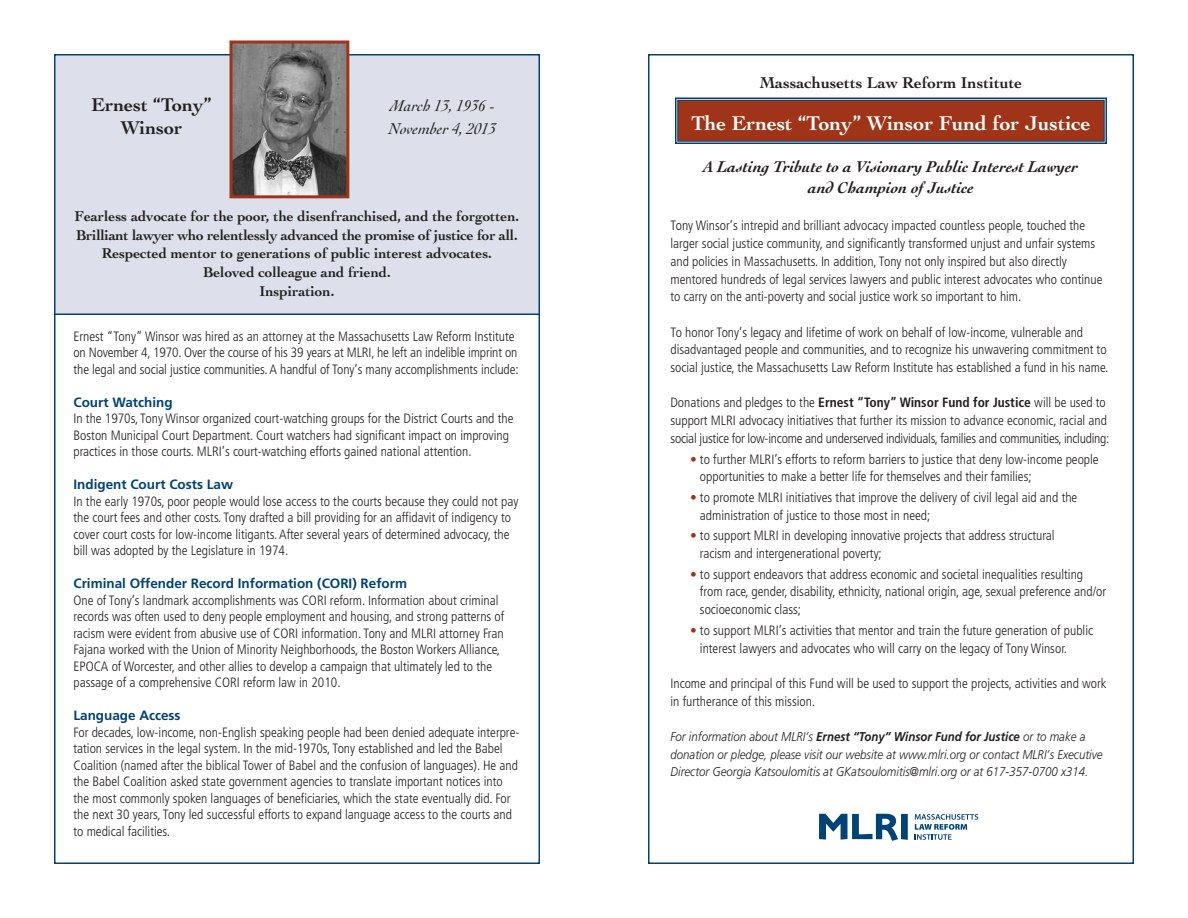
<style>
.page{position:relative;width:1188px;height:918px;background:#fff}
.page>*{position:absolute;margin:0;border:0;box-sizing:border-box;transform-origin:0 0}
.t1{font:700 21px "Cochin";color:#fff}
.t2{font:700 19.5px/23.2px "Cochin";color:#231f20;text-align:center}
.t3{font:italic 700 16.5px/21px "Cochin";color:#231f20;text-align:center}
.t4{font:700 16.5px "Cochin";color:#231f20}
.t5{font:italic 16.5px/23.2px "Cochin";color:#231f20}
.t6{font:700 15px/18.8px "Cochin";color:#231f20;text-align:center}
.t7{font:300 condensed 13.5px/16.5px "Frutiger";color:#231f20}
.t8{font:700 13.5px "Frutiger";color:#014375}
.t9{font:italic 300 12.75px/17.7px "Frutiger";color:#231f20;scale:.9 1}
.s1{font-weight:700}
.s2{color:#9f3419}
</style>
<div class="page">
<div style="left:54px;top:54px;width:486px;height:260px;background:#dde0ea"></div>
<div style="left:678px;top:100px;width:426px;height:41px;background:#9f3419"></div>
<div style="left:675px;top:98px;width:432px;height:46px;border:2px solid #014375"></div>
<div style="left:677px;top:100px;width:427px;height:42px;border:1px solid #014375"></div>
<img style="left:234px;top:44px;width:111px;height:150px">
<div style="left:230px;top:40px;width:119px;height:158px;border:3px solid #9f3419"></div>
<hr style="left:54px;top:314px;width:486px;height:1px;background:#014375">
<svg style="left:819px;top:814px;width:89px;height:27px"></svg>
<svg style="left:915px;top:814px;width:63px;height:26px"></svg>
<h2 class="t2" style="left:91px;top:94px;width:122px">Ernest “Tony”<br>Winsor</h2>
<p class="t5" style="left:389px;top:95px;width:109px">March 13, 1936 -<br>November 4, 2013</p>
<p class="t6" style="left:75px;top:208px;width:446px">Fearless advocate for the poor, the disenfranchised, and the forgotten.<br>Brilliant lawyer who relentlessly advanced the promise of justice for all.<br>Respected mentor to generations of public interest advocates.<br>Beloved colleague and friend.<br>Inspiration.</p>
<p class="t7" style="left:73px;top:329px;width:447px">Ernest “Tony” Winsor was hired as an attorney at the Massachusetts Law Reform Institute on November 4, 1970. Over the course of his 39 years at MLRI, he left an indelible imprint on the legal and social justice communities.A handful of Tony’s many accomplishments include:</p>
<p class="t8" style="left:74px;top:397px;width:101px">Court Watching</p>
<p class="t7" style="left:73px;top:412px;width:441px">In the 1970s, Tony Winsor organized court-watching groups for the District Courts and the<br>Boston Municipal Court Department. Court watchers had significant impact on improving practices in those courts. MLRI’s court-watching efforts gained national attention.</p>
<p class="t8" style="left:74px;top:479px;width:161px">Indigent Court Costs Law</p>
<p class="t7" style="left:73px;top:494px;width:446px">In the early 1970s, poor people would lose access to the courts because they could not pay the court fees and other costs. Tony drafted a bill providing for an affidavit of indigency to cover court costs for low-income litigants. After several years of determined advocacy, the bill was adopted by the Legislature in 1974.</p>
<p class="t8" style="left:74px;top:578px;width:335px">Criminal Offender Record Information (CORI) Reform</p>
<p class="t7" style="left:73px;top:593px;width:432px">One of Tony’s landmark accomplishments was CORI reform. Information about criminal records was often used to deny people employment and housing, and strong patterns of racism were evident from abusive use of CORI information. Tony and MLRI attorney Fran Fajana worked with the Union of Minority Neighborhoods, the Boston Workers Alliance, EPOCA of Worcester, and other allies to develop a campaign that ultimately led to the passage of a comprehensive CORI reform law in 2010.</p>
<p class="t8" style="left:74px;top:710px;width:109px">Language Access</p>
<p class="t7" style="left:73px;top:725px;width:447px">For decades, low-income, non-English speaking people had been denied adequate interpre&shy;tation services in the legal system. In the mid-1970s, Tony established and led the Babel Coalition (named after the biblical Tower of Babel and the confusion of languages). He and the Babel Coalition asked state government agencies to translate important notices into the most commonly spoken languages of beneficiaries, which the state eventually did. For the next 30 years, Tony led successful efforts to expand language access to the courts and to medical facilities.</p>
<p class="t4" style="left:760px;top:76px;width:264px">Massachusetts Law Reform Institute</p>
<h1 class="t1" style="left:691px;top:115px;width:401px">The Ernest “Tony” Winsor Fund for Justice</h1>
<p class="t3" style="left:704px;top:158px;width:376px">A Lasting Tribute to a Visionary Public Interest Lawyer and Champion of Justice</p>
<p class="t7" style="left:670px;top:218px;width:434px;line-height:17.7px">Tony Winsor’s intrepid and brilliant advocacy impacted countless people, touched the larger social justice community, and significantly transformed unjust and unfair systems and policies in Massachusetts. In addition, Tony not only inspired but also directly mentored hundreds of legal services lawyers and public interest advocates who continue to carry on the anti-poverty and social justice work so important to him.</p>
<p class="t7" style="left:671px;top:324px;width:440px;line-height:17.7px">To honor Tony’s legacy and lifetime of work on behalf of low-income, vulnerable and disadvantaged people and communities, and to recognize his unwavering commitment to social justice, the Massachusetts Law Reform Institute has established a fund in his name.</p>
<p class="t7" style="left:671px;top:395px;width:441px;line-height:17.7px">Donations and pledges to the <span class="s1">Ernest “Tony” Winsor Fund for Justice</span> will be used to support MLRI advocacy initiatives that further its mission to advance economic, racial and social justice for low-income and underserved individuals, families and communities, including:</p>
<p class="t7" style="left:700px;top:451px;width:400px;line-height:17.7px;text-indent:-10px"><span class="s2">•</span> to further MLRI’s efforts to reform barriers to justice that deny low-income people opportunities to make a better life for themselves and their families;</p>
<p class="t7" style="left:700px;top:489px;width:379px;line-height:17.7px;text-indent:-10px"><span class="s2">•</span> to promote MLRI initiatives that improve the delivery of civil legal aid and the administration of justice to those most in need;</p>
<p class="t7" style="left:700px;top:528px;width:356px;line-height:17.7px;text-indent:-10px"><span class="s2">•</span> to support MLRI in developing innovative projects that address structural racism and intergenerational poverty;</p>
<p class="t7" style="left:700px;top:566px;width:408px;line-height:17.7px;text-indent:-10px"><span class="s2">•</span> to support endeavors that address economic and societal inequalities resulting from race, gender, disability, ethnicity, national origin, age, sexual preference and/or socioeconomic class;</p>
<p class="t7" style="left:700px;top:622px;width:395px;line-height:17.7px;text-indent:-10px"><span class="s2">•</span> to support MLRI’s activities that mentor and train the future generation of public interest lawyers and advocates who will carry on the legacy of Tony Winsor.</p>
<p class="t7" style="left:671px;top:675px;width:438px;line-height:17.7px">Income and principal of this Fund will be used to support the projects, activities and work in furtherance of this mission.</p>
<p class="t9" style="left:671px;top:729px;width:482px">For information about MLRI’s <span class="s1">Ernest “Tony” Winsor Fund for Justice</span> or to make a donation or pledge, please visit our website at www.mlri.org or contact MLRI’s Executive<br>Director Georgia Katsoulomitis at GKatsoulomitis@mlri.org or at 617-357-0700 x314.</p>
</div>
